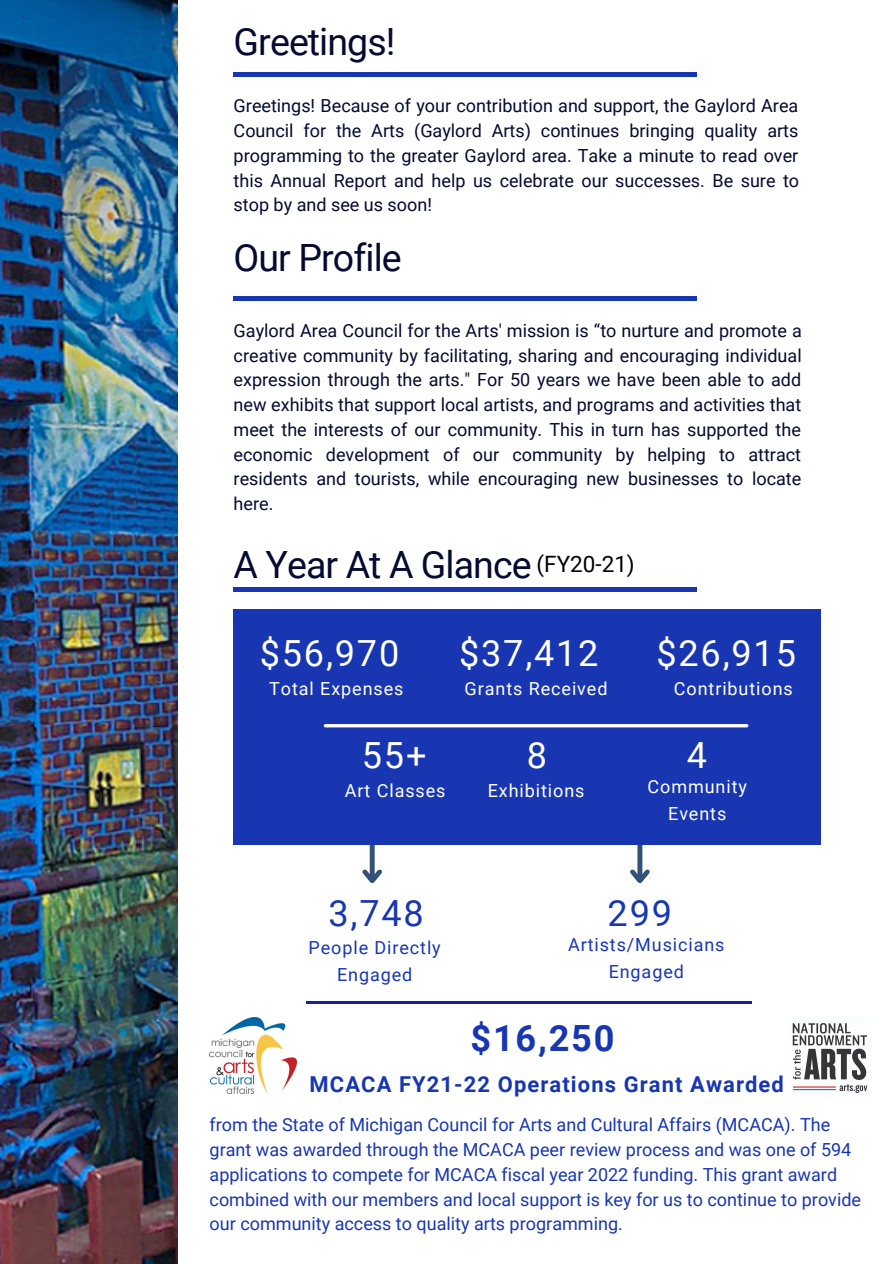
<style>
.page{position:relative;width:894px;height:1264px;background:#fff}
.page>*{position:absolute;margin:0;border:0;box-sizing:border-box;transform-origin:0 0}
.t1{font:37.5px "Roboto";letter-spacing:-.025em;color:#050a30}
.t2{font:700 36.15px "Roboto";color:#1836b2}
.t3{font:36px "Roboto";letter-spacing:.05em;color:#fff}
.t4{font:36px "Roboto";letter-spacing:.05em;color:#1836b2}
.t5{font:22.5px "Roboto";color:#000}
.t6{font:700 21.9px "Roboto";letter-spacing:.05em;color:#1836b2}
.t7{font:18px/24.8px "Roboto";color:#050a30;text-align:justify}
.t8{font:18px/24.8px "Roboto";color:#1836b2}
.t9{font:18px/27px "Roboto";letter-spacing:.05em;color:#fff;text-align:center}
.t10{font:18px/27px "Roboto";letter-spacing:.05em;color:#1836b2;text-align:center}
</style>
<div class="page">
<hr style="left:233px;top:297px;width:463px;height:4px;background:#1836b2">
<div style="left:233px;top:72px;width:463px;height:5px;background:#1836b2"></div>
<img style="left:0;top:0;width:178px;height:1263px">
<div style="left:233px;top:587px;width:463px;height:5px;background:#1836b2"></div>
<hr style="left:370px;top:810px;width:4px;height:69px;background:#335076">
<svg style="left:362px;top:865px;width:20px;height:18px"></svg>
<div style="left:637px;top:810px;width:5px;height:69px;background:#335076"></div>
<svg style="left:630px;top:865px;width:20px;height:18px"></svg>
<hr style="left:306px;top:1001px;width:445px;height:2px;background:#12229d">
<div style="left:233px;top:609px;width:587px;height:236px;background:#1836b2"></div>
<hr style="left:325px;top:724px;width:421px;height:3px;background:#fff">
<img style="left:209px;top:1017px;width:87px;height:76px">
<img style="left:792px;top:1023px;width:76px;height:70px">
<p class="t1" style="left:233px;top:20px;width:163px">Greetings!</p>
<p class="t7" style="left:233px;top:94px;width:567px">Greetings! Because of your contribution and support, the Gaylord Area Council for the Arts (Gaylord Arts) continues bringing quality arts programming to the greater Gaylord area. Take a minute to read over this Annual Report and help us celebrate our successes. Be sure to stop by and see us soon!</p>
<p class="t1" style="left:233px;top:236px;width:169px">Our Profile</p>
<p class="t7" style="left:233px;top:318px;width:569px">Gaylord Area Council for the Arts' mission is “to nurture and promote a creative community by facilitating, sharing and encouraging individual expression through the arts." For 50 years we have been able to add new exhibits that support local artists, and programs and activities that meet the interests of our community. This in turn has supported the economic development of our community by helping to attract residents and tourists, while encouraging new businesses to locate here.</p>
<p class="t1" style="left:233px;top:542px;width:299px">A Year At A Glance</p>
<p class="t5" style="left:536px;top:551px;width:100px">(FY20-21)</p>
<p class="t3" style="left:260px;top:632px;width:141px">$56,970</p>
<p class="t9" style="left:269px;top:675px;width:136px">Total Expenses</p>
<p class="t3" style="left:459px;top:632px;width:141px">$37,412</p>
<p class="t9" style="left:464px;top:675px;width:144px">Grants Received</p>
<p class="t3" style="left:362px;top:735px;width:66px">55+</p>
<p class="t9" style="left:345px;top:777px;width:102px">Art Classes</p>
<p class="t3" style="left:526px;top:735px;width:22px">8</p>
<p class="t9" style="left:487px;top:777px;width:98px">Exhibitions</p>
<p class="t3" style="left:656px;top:632px;width:141px">$26,915</p>
<p class="t9" style="left:673px;top:675px;width:120px">Contributions</p>
<p class="t3" style="left:686px;top:735px;width:22px">4</p>
<p class="t9" style="left:647px;top:773px;width:101px">Community<br>Events</p>
<p class="t4" style="left:328px;top:892px;width:97px">3,748</p>
<p class="t10" style="left:308px;top:934px;width:134px">People Directly<br>Engaged</p>
<p class="t4" style="left:607px;top:892px;width:66px">299</p>
<p class="t10" style="left:568px;top:931px;width:158px">Artists/Musicians</p>
<p class="t10" style="left:608px;top:958px;width:77px">Engaged</p>
<p class="t2" style="left:470px;top:1017px;width:145px">$16,250</p>
<p class="t6" style="left:309px;top:1072px;width:475px">MCACA FY21-22 Operations Grant Awarded</p>
<p class="t8" style="left:209px;top:1112px;width:652px">from the State of Michigan Council for Arts and Cultural Affairs (MCACA). The grant was awarded through the MCACA peer review process and was one of 594 applications to compete for MCACA fiscal year 2022 funding. This grant award combined with our members and local support is key for us to continue to provide our community access to quality arts programming.</p>
</div>
